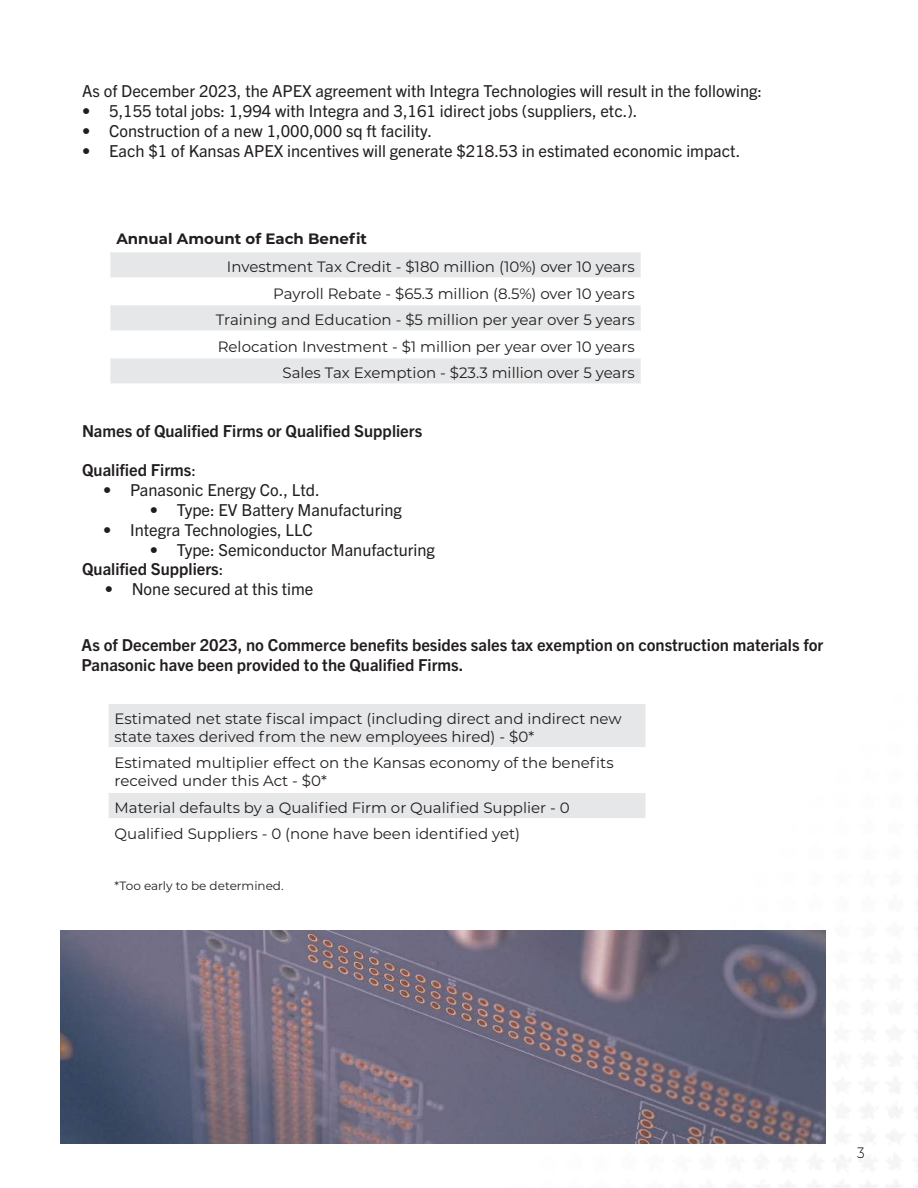
<style>
.page{position:relative;width:918px;height:1188px;background:#fff}
.page>*{position:absolute;margin:0;border:0;box-sizing:border-box;transform-origin:0 0}
.t1{font:16.5px/19.8px "Trade Gothic Next LT Pro";color:#221e1f}
.t2{font:700 16.5px/19.8px "Trade Gothic Next LT Pro";color:#221e1f}
.t3{font:15px/26.5px "Montserrat";color:#221e1f}
.t4{font:300 15px "Montserrat";color:#010102;scale:.9 1}
.t5{font:12px "Montserrat";color:#221e1f}
.s1{font-weight:700}
.s2{font-weight:700;color:#fff}
.s3{font-weight:400}
</style>
<div class="page">
<svg style="left:110px;top:252px;width:531px;height:131px;fill:#e6e7e8"></svg>
<hr style="left:110px;top:277px;width:531px;height:2px;background:#fff">
<hr style="left:110px;top:304px;width:531px;height:1px;background:#fff">
<hr style="left:110px;top:330px;width:531px;height:2px;background:#fff">
<hr style="left:110px;top:357px;width:531px;height:1px;background:#fff">
<svg style="left:109px;top:704px;width:536px;height:114px;fill:#e6e7e8"></svg>
<hr style="left:109px;top:747px;width:536px;height:2px;background:#fff">
<hr style="left:109px;top:792px;width:536px;height:1px;background:#fff">
<img style="left:60px;top:931px;width:765px;height:213px">
<p class="t1" style="left:82px;top:82px;width:682px">As of December 2023, the APEX agreement with Integra Technologies will result in the following:</p>
<p class="t1" style="left:82px;top:102px;width:557px">• 5,155 total jobs: 1,994 with Integra and 3,161 idirect jobs (suppliers, etc.).</p>
<p class="t1" style="left:82px;top:122px;width:351px">• Construction of a new 1,000,000 sq ft facility.</p>
<p class="t1" style="left:82px;top:142px;width:660px">• Each $1 of Kansas APEX incentives will generate $218.53 in estimated economic impact.</p>
<p class="t3" style="left:227px;top:225px;width:409px;line-height:28.5px;text-indent:-111px"><span class="s1">Annual Amount of Each Benefit</span><span class="s2">Annual<br></span>Investment Tax Credit - $180 million (10%) over 10 years</p>
<p class="t3" style="left:216px;top:281px;width:420px;text-align:right">Payroll Rebate - $65.3 million (8.5%) over 10 years Training and Education - $5 million per year over 5 years Relocation Investment - $1 million per year over 10 years Sales Tax Exemption - $23.3 million over 5 years</p>
<p class="t2" style="left:82px;top:422px;width:342px">Names of Qualified Firms or Qualified Suppliers</p>
<p class="t2" style="left:82px;top:462px;width:115px">Qualified Firms<span class="s3">:</span></p>
<p class="t1" style="left:103px;top:481px;width:218px">• Panasonic Energy Co., Ltd.</p>
<p class="t1" style="left:150px;top:501px;width:254px">• Type: EV Battery Manufacturing</p>
<p class="t1" style="left:103px;top:521px;width:211px">• Integra Technologies, LLC</p>
<p class="t1" style="left:82px;top:541px;width:354px;text-indent:68px">• Type: Semiconductor Manufacturing<br><span class="s1">Qualified Suppliers</span>:</p>
<p class="t1" style="left:105px;top:580px;width:210px">• None secured at this time</p>
<p class="t2" style="left:82px;top:637px;width:743px">As of December 2023, no Commerce benefits besides sales tax exemption on construction materials for<br>Panasonic have been provided to the Qualified Firms.</p>
<p class="t3" style="left:115px;top:710px;width:508px;line-height:18px">Estimated net state fiscal impact (including direct and indirect new state taxes derived from the new employees hired) - $0*</p>
<p class="t3" style="left:115px;top:755px;width:501px;line-height:18px">Estimated multiplier effect on the Kansas economy of the benefits received under this Act - $0*</p>
<p class="t3" style="left:115px;top:795px;width:457px">Material defaults by a Qualified Firm or Qualified Supplier - 0<br>Qualified Suppliers - 0 (none have been identified yet)</p>
<p class="t5" style="left:115px;top:880px;width:171px">*Too early to be determined.</p>
<p class="t4" style="left:857px;top:1147px;width:10px">3</p>
</div>
